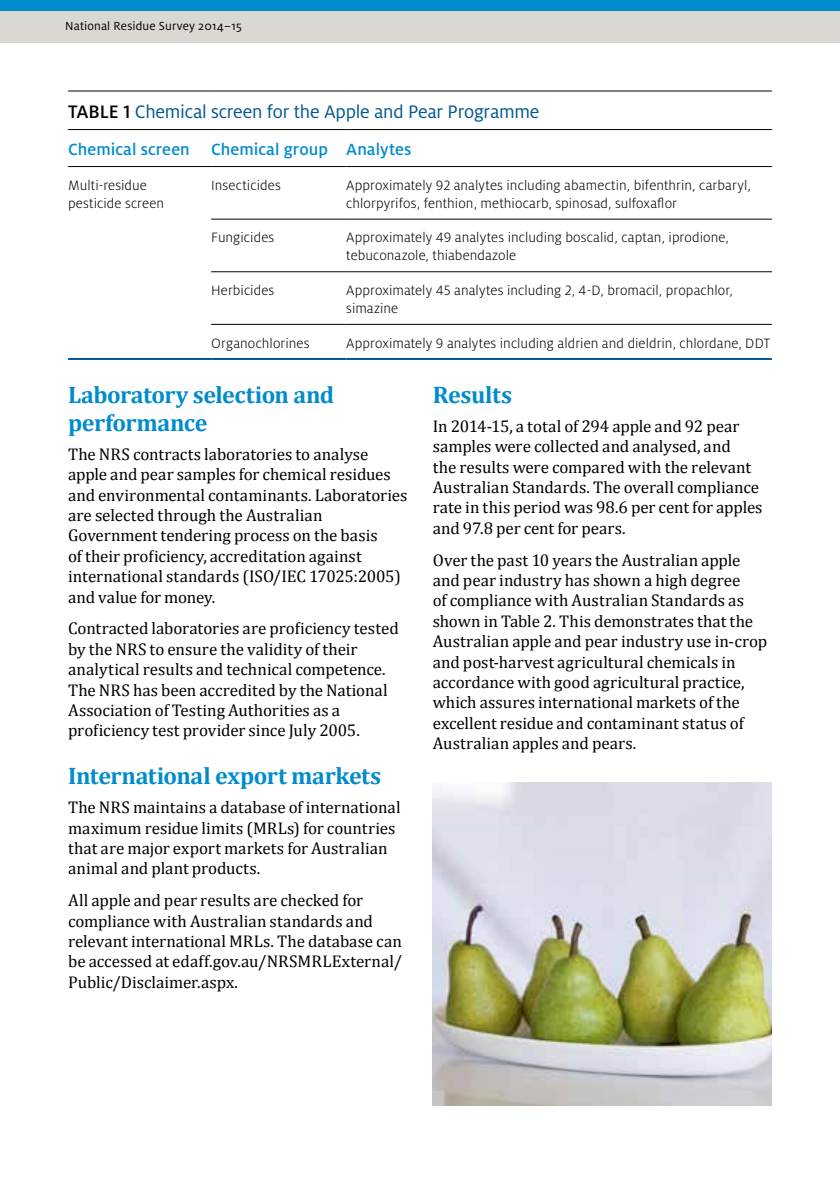
<style>
.page{position:relative;width:840px;height:1191px;background:#fff}
.page>*{position:absolute;margin:0;border:0;box-sizing:border-box;transform-origin:0 0}
.Sub_Heading_2{font:700 24px/28px "Cambria";letter-spacing:-.02em;color:#008ccc}
.Table_Title{font:20px "Milo Pro";letter-spacing:-.01em;color:#005890}
.Table_Header_Text__L{font:500 18px "Milo Pro";letter-spacing:.005em;color:#008ccc}
.Body_copy{font:17px/20.4px "Cambria";color:#000}
.Table_Body_Text__Lef{font:300 15px/18px "Milo Pro";letter-spacing:.005em;color:#000}
.t1{font:13px "Milo Pro";letter-spacing:.01em;color:#000}
.s1{font-weight:500;color:#000}
</style>
<div class="page">
<div style="left:0;top:11px;width:839px;height:31px;background:#dbd7d3"></div>
<div style="left:0;top:0;width:839px;height:11px;background:#008ccc"></div>
<hr style="left:68px;top:166px;width:143px;height:1px;background:#000">
<hr style="left:211px;top:166px;width:135px;height:1px;background:#000">
<hr style="left:346px;top:166px;width:425px;height:1px;background:#000">
<hr style="left:211px;top:219px;width:135px;height:1px;background:#000">
<hr style="left:346px;top:219px;width:425px;height:1px;background:#000">
<hr style="left:211px;top:271px;width:135px;height:1px;background:#000">
<hr style="left:346px;top:271px;width:425px;height:1px;background:#000">
<hr style="left:68px;top:91px;width:143px;height:1px;background:#000">
<hr style="left:211px;top:91px;width:135px;height:1px;background:#000">
<hr style="left:346px;top:91px;width:425px;height:1px;background:#000">
<hr style="left:68px;top:129px;width:143px;height:1px;background:#000">
<hr style="left:211px;top:129px;width:135px;height:1px;background:#000">
<hr style="left:346px;top:129px;width:425px;height:1px;background:#000">
<hr style="left:211px;top:324px;width:135px;height:1px;background:#000">
<hr style="left:346px;top:324px;width:425px;height:1px;background:#000">
<hr style="left:211px;top:358px;width:135px;height:2px;background:#005890">
<hr style="left:346px;top:358px;width:425px;height:2px;background:#005890">
<hr style="left:68px;top:358px;width:143px;height:2px;background:#005890">
<img style="left:432px;top:782px;width:339px;height:323px">
<p class="t1" style="left:65px;top:19px;width:178px">National Residue Survey 2014–15</p>
<p class="Table_Title" style="left:68px;top:101px;width:472px"><span class="s1">TABLE 1</span> Chemical screen for the Apple and Pear Programme</p>
<p class="Table_Header_Text__L" style="left:68px;top:140px;width:123px">Chemical screen</p>
<p class="Table_Header_Text__L" style="left:211px;top:140px;width:118px">Chemical group</p>
<p class="Table_Header_Text__L" style="left:346px;top:140px;width:67px">Analytes</p>
<p class="Table_Body_Text__Lef" style="left:68px;top:176px;width:97px">Multi-residue pesticide screen</p>
<p class="Table_Body_Text__Lef" style="left:211px;top:176px;width:71px">Insecticides</p>
<p class="Table_Body_Text__Lef" style="left:346px;top:176px;width:406px">Approximately 92 analytes including abamectin, bifenthrin, carbaryl, chlorpyrifos, fenthion, methiocarb, spinosad, sulfoxaflor</p>
<p class="Table_Body_Text__Lef" style="left:211px;top:229px;width:65px">Fungicides</p>
<p class="Table_Body_Text__Lef" style="left:346px;top:229px;width:384px">Approximately 49 analytes including boscalid, captan, iprodione, tebuconazole, thiabendazole</p>
<p class="Table_Body_Text__Lef" style="left:211px;top:281px;width:65px">Herbicides</p>
<p class="Table_Body_Text__Lef" style="left:346px;top:281px;width:388px">Approximately 45 analytes including 2, 4-D, bromacil, propachlor, simazine</p>
<p class="Table_Body_Text__Lef" style="left:211px;top:334px;width:100px">Organochlorines</p>
<p class="Table_Body_Text__Lef" style="left:346px;top:334px;width:425px">Approximately 9 analytes including aldrien and dieldrin, chlordane, DDT</p>
<h3 class="Sub_Heading_2" style="left:432px;top:380px;width:81px">Results</h3>
<p class="Body_copy" style="left:432px;top:416px;width:331px">In 2014-15, a total of 294 apple and 92 pear samples were collected and analysed, and<br>the results were compared with the relevant Australian Standards. The overall compliance rate in this period was 98.6 per cent for apples and 97.8 per cent for pears.</p>
<p class="Body_copy" style="left:432px;top:549px;width:336px">Over the past 10 years the Australian apple and pear industry has shown a high degree<br>of compliance with Australian Standards as shown in Table 2. This demonstrates that the Australian apple and pear industry use in-crop and post-harvest agricultural chemicals in accordance with good agricultural practice, which assures international markets of the excellent residue and contaminant status of Australian apples and pears.</p>
<h3 class="Sub_Heading_2" style="left:68px;top:380px;width:267px">Laboratory selection and performance</h3>
<p class="Body_copy" style="left:68px;top:444px;width:340px">The NRS contracts laboratories to analyse apple and pear samples for chemical residues and environmental contaminants. Laboratories are selected through the Australian Government tendering process on the basis<br>of their proficiency, accreditation against international standards (ISO/IEC 17025:2005) and value for money.</p>
<p class="Body_copy" style="left:68px;top:618px;width:332px">Contracted laboratories are proficiency tested by the NRS to ensure the validity of their analytical results and technical competence.<br>The NRS has been accredited by the National Association of Testing Authorities as a proficiency test provider since July 2005.</p>
<h3 class="Sub_Heading_2" style="left:68px;top:761px;width:314px">International export markets</h3>
<p class="Body_copy" style="left:68px;top:797px;width:334px">The NRS maintains a database of international maximum residue limits (MRLs) for countries that are major export markets for Australian animal and plant products.</p>
<p class="Body_copy" style="left:68px;top:890px;width:335px">All apple and pear results are checked for compliance with Australian standards and relevant international MRLs. The database can be accessed at edaff.gov.au/NRSMRLExternal/ Public/Disclaimer.aspx.</p>
</div>
